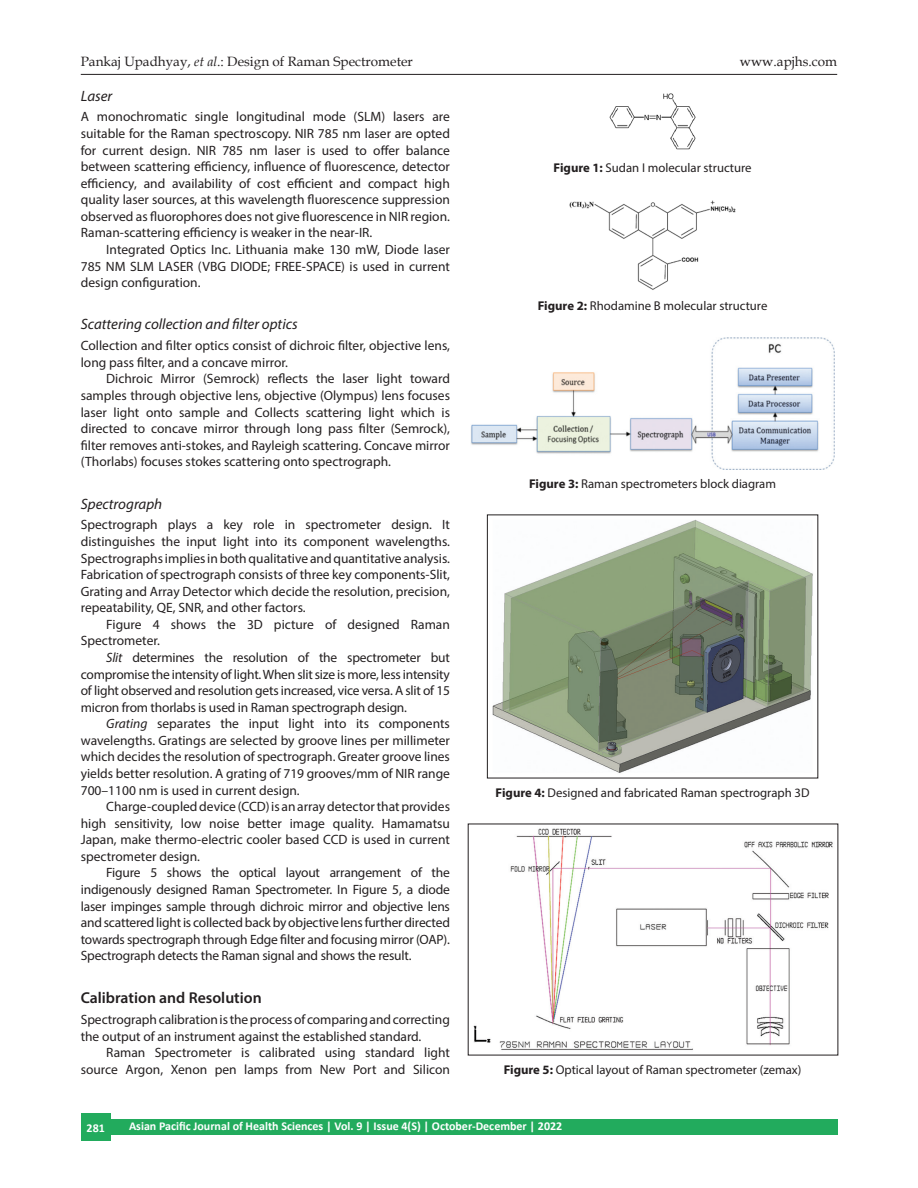
<style>
.page{position:relative;width:918px;height:1188px;background:#fff}
.page>*{position:absolute;margin:0;border:0;box-sizing:border-box;transform-origin:0 0}
.t1{font:600 15.75px "Myriad Pro";color:#231f20}
.t2{font:italic 15px "Myriad Pro";color:#231f20}
.TX{font:13.5px/16.5px "Myriad Pro";color:#231f20;text-align:justify}
.TXFL{font:13.5px/16.5px "Myriad Pro";color:#231f20;text-align:justify}
.t3{font:13.5px "Book Antiqua";color:#231f20}
.FGC{font:12.75px "Myriad Pro";color:#231f20}
.Folio{font:700 12px "Calibri";color:#fff}
.s1{font-style:italic}
.s2{font-weight:700}
</style>
<div class="page">
<hr style="left:81px;top:74px;width:756px;height:1px;background:#231f20">
<div style="left:111px;top:1119px;width:726px;height:16px;background:#22ab5d"></div>
<div style="left:81px;top:1113px;width:30px;height:27px;background:#22ab5d"></div>
<img style="left:569px;top:200px;width:167px;height:90px">
<img style="left:609px;top:93px;width:87px;height:57px">
<img style="left:492px;top:520px;width:321px;height:253px">
<img style="left:471px;top:337px;width:363px;height:132px">
<img style="left:473px;top:828px;width:360px;height:222px">
<p class="t3" style="left:81px;top:52px;width:334px">Pankaj Upadhyay, <span class="s1">et al</span>.: Design of Raman Spectrometer</p>
<p class="t3" style="left:740px;top:52px;width:99px">www.apjhs.com</p>
<h3 class="t2" style="left:81px;top:86px;width:33px">Laser</h3>
<p class="TXFL" style="left:81px;top:108px;width:371px">A monochromatic single longitudinal mode (SLM) lasers are suitable for the Raman spectroscopy. NIR 785 nm laser are opted for current design. NIR 785 nm laser is used to offer balance between scattering efficiency, influence of fluorescence, detector efficiency, and availability of cost efficient and compact high quality laser sources, at this wavelength fluorescence suppression observed as fluorophores does not give fluorescence in NIR region.<br>Raman-scattering efficiency is weaker in the near-IR.</p>
<p class="TX" style="left:81px;top:241px;width:371px;text-indent:26px">Integrated Optics Inc. Lithuania make 130 mW, Diode laser 785 NM SLM LASER (VBG DIODE; FREE-SPACE) is used in current design configuration.</p>
<h3 class="t2" style="left:81px;top:315px;width:218px">Scattering collection and filter optics</h3>
<p class="TXFL" style="left:81px;top:337px;width:371px">Collection and filter optics consist of dichroic filter, objective lens, long pass filter, and a concave mirror.</p>
<p class="TX" style="left:81px;top:370px;width:371px;text-indent:26px">Dichroic Mirror (Semrock) reflects the laser light toward samples through objective lens, objective (Olympus) lens focuses laser light onto sample and Collects scattering light which is directed to concave mirror through long pass filter (Semrock), filter removes anti-stokes, and Rayleigh scattering. Concave mirror (Thorlabs) focuses stokes scattering onto spectrograph.</p>
<h3 class="t2" style="left:81px;top:494px;width:83px">Spectrograph</h3>
<p class="TXFL" style="left:81px;top:516px;width:371px">Spectrograph plays a key role in spectrometer design. It distinguishes the input light into its component wavelengths.<br>Spectrographs implies in both qualitative and quantitative analysis.<br>Fabrication of spectrograph consists of three key components-Slit, Grating and Array Detector which decide the resolution, precision, repeatability, QE, SNR, and other factors.</p>
<p class="TX" style="left:81px;top:616px;width:371px;text-indent:26px">Figure 4 shows the 3D picture of designed Raman<br>Spectrometer.</p>
<p class="TX" style="left:81px;top:649px;width:371px;text-indent:26px"><span class="s1">Slit</span> determines the resolution of the spectrometer but compromise the intensity of light. When slit size is more, less intensity of light observed and resolution gets increased, vice versa. A slit of 15 micron from thorlabs is used in Raman spectrograph design.</p>
<p class="TX" style="left:81px;top:715px;width:371px;text-indent:26px"><span class="s1">Grating</span> separates the input light into its components wavelengths. Gratings are selected by groove lines per millimeter which decides the resolution of spectrograph. Greater groove lines yields better resolution. A grating of 719 grooves/mm of NIR range 700–1100 nm is used in current design.</p>
<p class="TX" style="left:81px;top:798px;width:371px;text-indent:26px">Charge-coupled device (CCD) is an array detector that provides high sensitivity, low noise better image quality. Hamamatsu Japan, make thermo-electric cooler based CCD is used in current spectrometer design.</p>
<p class="TX" style="left:81px;top:864px;width:371px;text-indent:26px">Figure 5 shows the optical layout arrangement of the indigenously designed Raman Spectrometer. In Figure 5, a diode laser impinges sample through dichroic mirror and objective lens and scattered light is collected back by objective lens further directed towards spectrograph through Edge filter and focusing mirror (OAP).<br>Spectrograph detects the Raman signal and shows the result.</p>
<h2 class="t1" style="left:81px;top:988px;width:182px">Calibration and Resolution</h2>
<p class="TXFL" style="left:81px;top:1011px;width:371px">Spectrograph calibration is the process of comparing and correcting the output of an instrument against the established standard.</p>
<p class="TX" style="left:81px;top:1044px;width:371px;text-align:right">Raman Spectrometer is calibrated using standard light source Argon, Xenon pen lamps from New Port and Silicon</p>
<p class="FGC" style="left:554px;top:160px;width:199px"><span class="s2">Figure 1:</span> Sudan I molecular structure</p>
<p class="FGC" style="left:538px;top:298px;width:231px"><span class="s2">Figure 2:</span> Rhodamine B molecular structure</p>
<p class="FGC" style="left:529px;top:476px;width:248px"><span class="s2">Figure 3:</span> Raman spectrometers block diagram</p>
<p class="FGC" style="left:496px;top:785px;width:315px"><span class="s2">Figure 4:</span> Designed and fabricated Raman spectrograph 3D</p>
<p class="FGC" style="left:504px;top:1062px;width:299px"><span class="s2">Figure 5:</span> Optical layout of Raman spectrometer (zemax)</p>
<p class="Folio" style="left:87px;top:1120px;width:20px">281</p>
<p class="Folio" style="left:129px;top:1117px;width:435px">Asian Pacific Journal of Health Sciences | Vol. 9 | Issue 4(S) | October-December | 2022</p>
</div>
